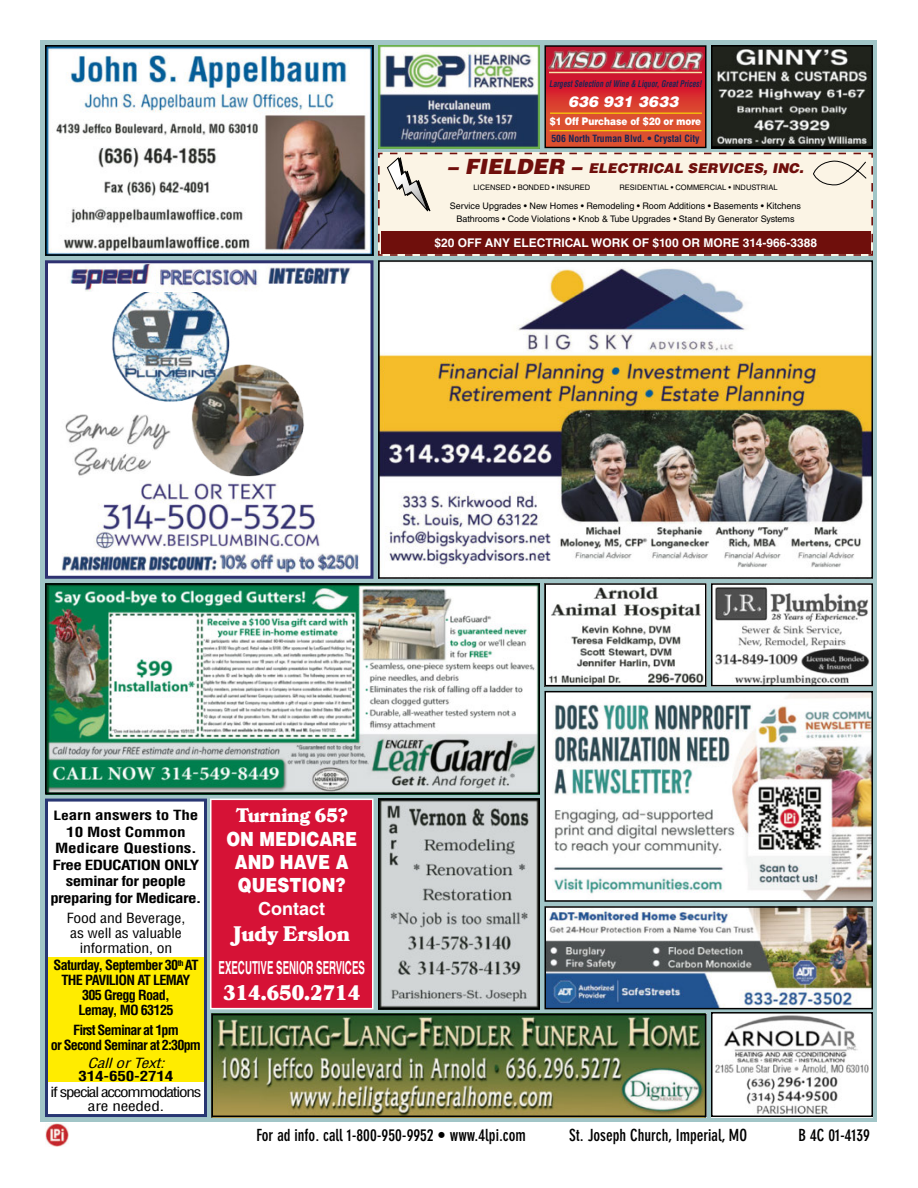
<style>
.page{position:relative;width:918px;height:1188px;background:#fff}
.page>*{position:absolute;margin:0;border:0;box-sizing:border-box;transform-origin:0 0}
.t1{font:900 21px "Bookmania";color:#fff}
.t2{font:900 19.5px/23.4px "Helvetica LT Std";color:#fff;text-align:center;scale:.85 1}
.t3{font:900 19.5px "Bookmania";color:#fff}
.t4{font:700 18px "Helvetica LT Std";color:#fff;scale:.54 1}
.t5{font:700 18px "Helvetica LT Std";color:#fff}
.t6{font:700 condensed 16.5px "DIN Neuzeit Grotesk Std";color:#000}
.t7{font:italic 900 15px "Helvetica LT Std";color:#fff}
.t8{font:700 condensed 13.65px/16.5px "Helvetica LT Std";letter-spacing:-.04em;color:#000;text-align:center;scale:1.25 1}
.t9{font:700 condensed 13.65px/15px "Helvetica LT Std";letter-spacing:-.04em;color:#000;text-align:center;scale:1.04 1}
.t10{font:condensed 13.65px/15px "Helvetica LT Std";letter-spacing:-.01em;color:#000;text-align:center;scale:1.14 1}
.t11{font:700 condensed 13.65px/15px "Helvetica LT Std";letter-spacing:-.06em;color:#000;text-align:center;scale:1.04 1}
.t12{font:condensed 13.65px/13.5px "Helvetica LT Std";letter-spacing:-.07em;color:#000;text-align:center;scale:1.25 1}
.t13{font:700 condensed 13.65px "Helvetica LT Std";letter-spacing:-.01em;color:#000;scale:1.25 1}
.t14{font:italic condensed 13.65px "Helvetica LT Std";letter-spacing:-.01em;color:#000;scale:1.25 1}
.t15{font:italic 900 13.5px "Helvetica LT Std";color:#6f0f0c}
.t16{font:700 12px "Helvetica LT Std";color:#fff}
.t17{font:900 10.5px "Helvetica LT Std";color:#fff;scale:.85 1}
.t18{font:700 condensed 9.75px "Helvetica LT Std";color:#1d2454}
.t19{font:9px/13.5px "Helvetica LT Std";color:#000;text-align:center}
.t20{font:italic 700 condensed 9px "Helvetica LT Std";color:#1d2454;scale:.84 1}
.t21{font:7.5px "Helvetica LT Std";color:#000}
.s1{font-size:21px}
.s2{font-size:12.6px}
</style>
<div class="page">
<div style="left:41px;top:40px;width:837px;height:1082px;background:#a1c5c7"></div>
<img style="left:45px;top:1123px;width:23px;height:24px">
<img style="left:48px;top:586px;width:489px;height:205px">
<div style="left:45px;top:583px;width:495px;height:211px;border:2px solid #000"></div>
<div style="left:45px;top:260px;width:329px;height:319px;background:#fff;border:3px solid #2e3171"></div>
<img style="left:112px;top:292px;width:192px;height:185px">
<img style="left:70px;top:265px;width:281px;height:27px">
<img style="left:95px;top:483px;width:225px;height:66px">
<img style="left:65px;top:414px;width:106px;height:37px">
<img style="left:73px;top:447px;width:78px;height:30px">
<img style="left:62px;top:553px;width:297px;height:20px">
<div style="left:211px;top:799px;width:162px;height:210px;background:#d61236"></div>
<div style="left:210px;top:799px;width:164px;height:210px;border:2px solid #fff"></div>
<img style="left:714px;top:586px;width:156px;height:97px">
<div style="left:711px;top:583px;width:162px;height:103px;border:2px solid #000"></div>
<img style="left:714px;top:1015px;width:156px;height:99px">
<div style="left:711px;top:1012px;width:162px;height:105px;border:2px solid #000"></div>
<div style="left:47px;top:800px;width:159px;height:316px;background:#fff"></div>
<div style="left:45px;top:799px;width:162px;height:318px;border:3px solid #283673"></div>
<div style="left:48px;top:957px;width:156px;height:125px;background:#ffec00"></div>
<svg style="left:378px;top:152px;width:495px;height:104px;background:#c3988e"></svg>
<div style="left:381px;top:231px;width:490px;height:22px;background:#6f0f0c"></div>
<svg style="left:386px;top:153px;width:487px;height:89px;background:#e5d3c6"></svg>
<img style="left:548px;top:694px;width:322px;height:205px">
<div style="left:545px;top:691px;width:328px;height:211px;border:2px solid #000"></div>
<img style="left:548px;top:909px;width:322px;height:97px">
<div style="left:545px;top:906px;width:328px;height:103px;border:2px solid #000"></div>
<img style="left:215px;top:1017px;width:489px;height:97px">
<div style="left:212px;top:1014px;width:495px;height:103px;border:2px solid #000"></div>
<img style="left:48px;top:48px;width:323px;height:205px">
<div style="left:45px;top:45px;width:329px;height:211px;border:2px solid #000"></div>
<img style="left:381px;top:263px;width:489px;height:313px">
<div style="left:378px;top:260px;width:495px;height:319px;border:2px solid #000"></div>
<img style="left:381px;top:48px;width:156px;height:97px">
<div style="left:378px;top:45px;width:162px;height:103px;border:2px solid #69b04a"></div>
<img style="left:714px;top:48px;width:156px;height:97px">
<div style="left:711px;top:45px;width:162px;height:103px;border:2px solid #000"></div>
<img style="left:381px;top:802px;width:156px;height:204px">
<div style="left:378px;top:799px;width:162px;height:210px;border:2px solid #000"></div>
<img style="left:544px;top:583px;width:160px;height:103px">
<div style="left:545px;top:583px;width:162px;height:103px;border:2px solid #000"></div>
<svg style="left:547px;top:47px;width:157px;height:99px;background:#d83b2f"></svg>
<div style="left:545px;top:45px;width:161px;height:103px;border:1px solid #000"></div>
<img style="left:548px;top:48px;width:156px;height:23px">
<hr style="left:549px;top:72px;width:153px;height:1px;background:#f7e4aa">
<hr style="left:550px;top:130px;width:152px;height:1px;background:#ffec00">
<hr style="left:550px;top:113px;width:152px;height:1px;background:#ffec00">
<p class="t20" style="left:549px;top:79px;width:183px">Largest Selection of Wine &amp; Liquor, Great Prices!</p>
<h3 class="t7" style="left:568px;top:92px;width:112px">636 931 3633</h3>
<p class="t17" style="left:550px;top:115px;width:179px">$1 Off Purchase of $20 or more</p>
<p class="t18" style="left:551px;top:133px;width:150px">506 North Truman Blvd. • Crystal City</p>
<h3 class="t15" style="left:447px;top:160px;width:358px"><span class="s1">– FIELDER –</span> ELECTRICAL SERVICES, INC.</h3>
<p class="t21" style="left:473px;top:183px;width:118px">LICENSED • BONDED • INSURED</p>
<p class="t21" style="left:620px;top:183px;width:160px">RESIDENTIAL • COMMERCIAL • INDUSTRIAL</p>
<p class="t19" style="left:450px;top:199px;width:353px">Service Upgrades • New Homes • Remodeling • Room Additions • Basements • Kitchens<br>Bathrooms • Code Violations • Knob &amp; Tube Upgrades • Stand By Generator Systems</p>
<h3 class="t16" style="left:435px;top:235px;width:384px">$20 OFF ANY ELECTRICAL WORK OF $100 OR MORE 314-966-3388</h3>
<h3 class="t8" style="left:50px;top:807px;width:122px"><span class="s2">Le</span>arn answers to The<br>10 Most Common<br>Medicare Questions.<br>Free EDUCATION ONLY seminar for people preparing for Medicare.</h3>
<h3 class="t10" style="left:67px;top:910px;width:106px">Food and Beverage, as well as valuable information, on</h3>
<h3 class="t9" style="left:54px;top:958px;width:141px">Saturday, September 30<sup>th</sup> AT<br>THE PAVILION AT LEMAY<br>305 Gregg Road,<br>Lemay, MO 63125</h3>
<h3 class="t11" style="left:51px;top:1022px;width:146px">First Seminar at 1pm<br>or Second Seminar at 2:30pm</h3>
<h3 class="t14" style="left:88px;top:1054px;width:63px">Call or Text:</h3>
<h3 class="t13" style="left:78px;top:1068px;width:78px">314-650-2714</h3>
<h3 class="t12" style="left:51px;top:1085px;width:122px">if special accommodations are needed.</h3>
<h2 class="t3" style="left:236px;top:804px;width:113px">Turning 65?</h2>
<h2 class="t2" style="left:226px;top:826px;width:155px">ON MEDICARE<br>AND HAVE A<br>QUESTION?</h2>
<h3 class="t5" style="left:258px;top:898px;width:68px">Contact</h3>
<h1 class="t1" style="left:233px;top:921px;width:118px">Judy Erslon</h1>
<h3 class="t4" style="left:219px;top:957px;width:273px">EXECUTIVE SENIOR SERVICES</h3>
<h1 class="t1" style="left:223px;top:981px;width:138px">314.650.2714</h1>
<h3 class="t6" style="left:257px;top:1126px;width:271px">For ad info. call 1-800-950-9952 • www.4lpi.com</h3>
<h3 class="t6" style="left:569px;top:1126px;width:179px">St. Joseph Church, Imperial, MO</h3>
<h3 class="t6" style="left:798px;top:1126px;width:73px">B 4C 01-4139</h3>
</div>
